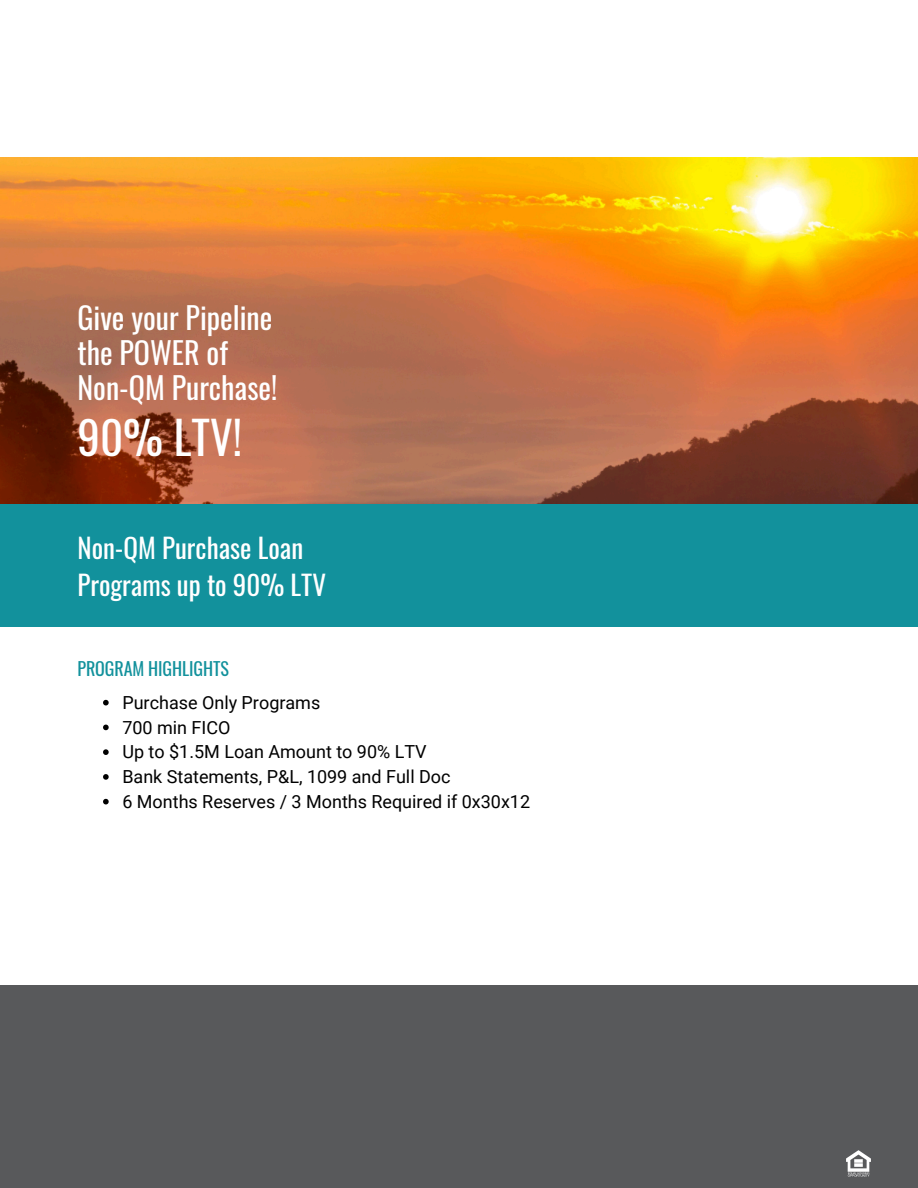
<style>
.page{position:relative;width:918px;height:1188px;background:#fff}
.page>*{position:absolute;margin:0;border:0;box-sizing:border-box;transform-origin:0 0}
.t1{font:45px "Oswald";color:#fff}
.t2{font:30px "Oswald";color:#fff}
.t3{font:27px/37.2px "Oswald";color:#fff}
.t4{font:18px "Roboto";color:#000}
.t5{font:18px "Oswald";letter-spacing:-.005em;color:#12919c}
</style>
<div class="page">
<img style="left:0;top:158px;width:918px;height:346px">
<div style="left:0;top:504px;width:918px;height:123px;background:#12919c"></div>
<div style="left:0;top:985px;width:918px;height:203px;background:#58595b"></div>
<svg style="left:103px;top:700px;width:6px;height:5px"></svg>
<svg style="left:103px;top:725px;width:6px;height:5px"></svg>
<svg style="left:103px;top:749px;width:6px;height:6px"></svg>
<svg style="left:103px;top:774px;width:6px;height:6px"></svg>
<svg style="left:103px;top:799px;width:6px;height:5px"></svg>
<img style="left:846px;top:1150px;width:25px;height:26px">
<p class="t2" style="left:77px;top:294px;width:196px">Give your Pipeline</p>
<p class="t2" style="left:77px;top:329px;width:152px">the POWER of</p>
<p class="t2" style="left:77px;top:364px;width:202px">Non-QM Purchase!</p>
<p class="t1" style="left:77px;top:402px;width:166px">90% LTV!</p>
<p class="t3" style="left:77px;top:528px;width:250px">Non-QM Purchase Loan<br>Programs up to 90% LTV</p>
<p class="t5" style="left:77px;top:654px;width:153px">PROGRAM HIGHLIGHTS</p>
<p class="t4" style="left:122px;top:692px;width:199px">Purchase Only Programs</p>
<p class="t4" style="left:122px;top:717px;width:110px">700 min FICO</p>
<p class="t4" style="left:122px;top:742px;width:306px">Up to $1.5M Loan Amount to 90% LTV</p>
<p class="t4" style="left:122px;top:766px;width:330px">Bank Statements, P&amp;L, 1099 and Full Doc</p>
<p class="t4" style="left:122px;top:791px;width:409px">6 Months Reserves / 3 Months Required if 0x30x12</p>
</div>
